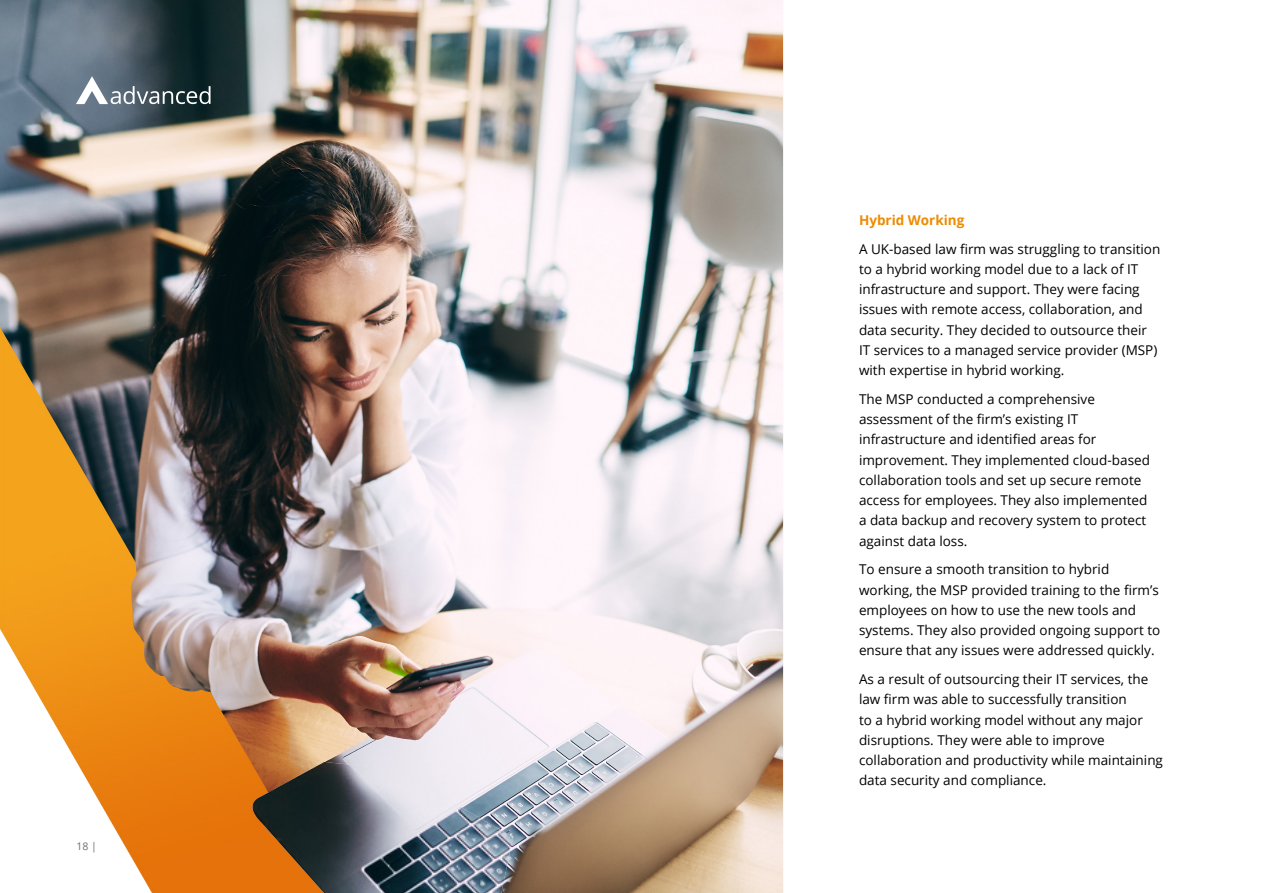
<style>
.page{position:relative;width:1263px;height:893px;background:#fff}
.page>*{position:absolute;margin:0;border:0;box-sizing:border-box;transform-origin:0 0}
.t1{font:13.5px/20.2px "Open Sans";color:#000}
.t2{font:700 13.5px "Open Sans";color:#ed8b00}
.t3{font:10.5px "Open Sans";color:#706f6f}
</style>
<div class="page">
<img style="left:0;top:0;width:783px;height:893px">
<img style="left:0;top:327px;width:326px;height:566px">
<svg style="left:241px;top:762px;width:9px;height:131px"></svg>
<img style="left:250px;top:762px;width:263px;height:131px">
<svg style="left:76px;top:76px;width:135px;height:28px;background:#64737b"></svg>
<img style="left:131px;top:540px;width:88px;height:167px">
<p class="t3" style="left:77px;top:839px;width:22px">18 |</p>
<p class="t2" style="left:859px;top:210px;width:107px">Hybrid Working</p>
<p class="t1" style="left:859px;top:238px;width:303px">A UK-based law firm was struggling to transition to a hybrid working model due to a lack of IT infrastructure and support. They were facing issues with remote access, collaboration, and data security. They decided to outsource their IT services to a managed service provider (MSP) with expertise in hybrid working.</p>
<p class="t1" style="left:859px;top:389px;width:292px">The MSP conducted a comprehensive assessment of the firm’s existing IT infrastructure and identified areas for improvement. They implemented cloud-based collaboration tools and set up secure remote access for employees. They also implemented a data backup and recovery system to protect against data loss.</p>
<p class="t1" style="left:859px;top:559px;width:303px">To ensure a smooth transition to hybrid working, the MSP provided training to the firm’s employees on how to use the new tools and systems. They also provided ongoing support to ensure that any issues were addressed quickly.</p>
<p class="t1" style="left:859px;top:669px;width:305px">As a result of outsourcing their IT services, the law firm was able to successfully transition<br>to a hybrid working model without any major disruptions. They were able to improve collaboration and productivity while maintaining data security and compliance.</p>
</div>
